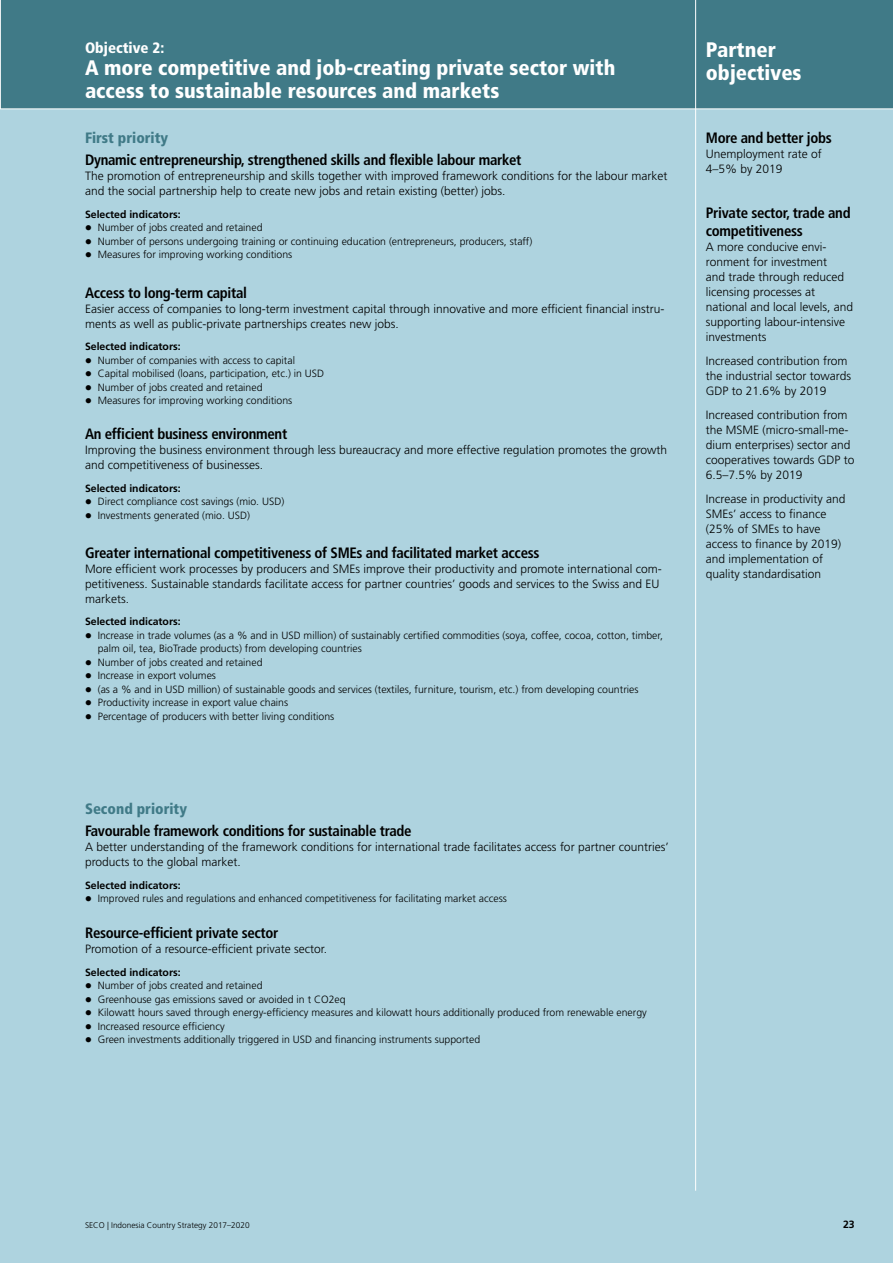
<style>
.page{position:relative;width:893px;height:1263px;background:#aed3df}
.page>*{position:absolute;margin:0;border:0;box-sizing:border-box;transform-origin:0 0}
.t1{font:900 condensed 21px/22.5px "Frutiger LT Std";color:#fff}
.t2{font:700 condensed 15px/18px "Frutiger LT Std";letter-spacing:-.02em;color:#000}
.t3{font:900 condensed 15px "Frutiger LT Std";color:#407a87}
.t4{font:900 condensed 15px "Frutiger LT Std";color:#fff}
.t5{font:300 12px/15px "Frutiger LT Std";color:#000}
.t6{font:300 10.5px/13.5px "Frutiger LT Std";color:#000}
.t7{font:700 10.5px "Frutiger LT Std";color:#000}
.t8{font:300 8.25px "Frutiger LT Std";color:#000}
</style>
<div class="page">
<div style="left:1px;top:0;width:892px;height:109px;background:#407a87"></div>
<svg style="left:0;top:0;width:1px;height:109px"></svg>
<hr style="left:695px;top:0;width:1px;height:1191px;background:#fff">
<p class="t4" style="left:85px;top:39px;width:81px">Objective 2:</p>
<h1 class="t1" style="left:85px;top:57px;width:532px">A more competitive and job-creating private sector with access to sustainable resources and markets</h1>
<p class="t3" style="left:85px;top:129px;width:85px">First priority</p>
<p class="t2" style="left:85px;top:151px;width:438px">Dynamic entrepreneurship, strengthened skills and flexible labour market</p>
<p class="t5" style="left:85px;top:169px;width:584px">The promotion of entrepreneurship and skills together with improved framework conditions for the labour market and the social partnership help to create new jobs and retain existing (better) jobs.</p>
<p class="t7" style="left:85px;top:208px;width:97px">Selected indicators:</p>
<p class="t6" style="left:98px;top:221px;width:436px">Number of jobs created and retained<br>Number of persons undergoing training or continuing education (entrepreneurs, producers, staff)<br>Measures for improving working conditions</p>
<p class="t2" style="left:85px;top:283px;width:164px">Access to long-term capital</p>
<p class="t5" style="left:85px;top:301px;width:581px">Easier access of companies to long-term investment capital through innovative and more efficient financial instru&shy;ments as well as public-private partnerships creates new jobs.</p>
<p class="t7" style="left:85px;top:340px;width:97px">Selected indicators:</p>
<p class="t6" style="left:98px;top:353px;width:228px">Number of companies with access to capital Capital mobilised (loans, participation, etc.) in USD Number of jobs created and retained<br>Measures for improving working conditions</p>
<p class="t2" style="left:85px;top:425px;width:204px">An efficient business environment</p>
<p class="t5" style="left:85px;top:443px;width:584px">Improving the business environment through less bureaucracy and more effective regulation promotes the growth and competitiveness of businesses.</p>
<p class="t7" style="left:85px;top:482px;width:97px">Selected indicators:</p>
<p class="t6" style="left:98px;top:495px;width:188px">Direct compliance cost savings (mio. USD)<br>Investments generated (mio. USD)</p>
<p class="t2" style="left:85px;top:544px;width:456px">Greater international competitiveness of SMEs and facilitated market access</p>
<p class="t5" style="left:85px;top:561px;width:578px">More efficient work processes by producers and SMEs improve their productivity and promote international com&shy;petitiveness. Sustainable standards facilitate access for partner countries’ goods and services to the Swiss and EU markets.</p>
<p class="t7" style="left:85px;top:616px;width:97px">Selected indicators:</p>
<p class="t6" style="left:98px;top:629px;width:567px">Increase in trade volumes (as a % and in USD million) of sustainably certified commodities (soya, coffee, cocoa, cotton, timber, palm oil, tea, BioTrade products) from developing countries<br>Number of jobs created and retained<br>Increase in export volumes<br>(as a % and in USD million) of sustainable goods and services (textiles, furniture, tourism, etc.) from developing countries Productivity increase in export value chains<br>Percentage of producers with better living conditions</p>
<p class="t3" style="left:85px;top:800px;width:104px">Second priority</p>
<p class="t2" style="left:85px;top:822px;width:328px">Favourable framework conditions for sustainable trade</p>
<p class="t5" style="left:85px;top:840px;width:585px">A better understanding of the framework conditions for international trade facilitates access for partner countries’ products to the global market.</p>
<p class="t7" style="left:85px;top:879px;width:97px">Selected indicators:</p>
<p class="t6" style="left:98px;top:892px;width:411px">Improved rules and regulations and enhanced competitiveness for facilitating market access</p>
<p class="t2" style="left:85px;top:924px;width:195px">Resource-efficient private sector</p>
<p class="t5" style="left:85px;top:942px;width:244px">Promotion of a resource-efficient private sector.</p>
<p class="t7" style="left:85px;top:966px;width:97px">Selected indicators:</p>
<p class="t6" style="left:98px;top:979px;width:551px">Number of jobs created and retained<br>Greenhouse gas emissions saved or avoided in t CO2eq<br>Kilowatt hours saved through energy-efficiency measures and kilowatt hours additionally produced from renewable energy Increased resource efficiency<br>Green investments additionally triggered in USD and financing instruments supported</p>
<h1 class="t1" style="left:706px;top:39px;width:97px">Partner objectives</h1>
<p class="t2" style="left:706px;top:129px;width:127px">More and better jobs</p>
<p class="t5" style="left:706px;top:147px;width:118px">Unemployment rate of<br>4–5% by 2019</p>
<p class="t2" style="left:706px;top:204px;width:146px">Private sector, trade and competitiveness</p>
<p class="t5" style="left:706px;top:240px;width:149px">A more conducive envi&shy;ronment for investment<br>and trade through reduced licensing processes at national and local levels, and supporting labour-intensive investments</p>
<p class="t5" style="left:706px;top:354px;width:147px">Increased contribution from the industrial sector towards<br>GDP to 21.6% by 2019</p>
<p class="t5" style="left:706px;top:408px;width:150px">Increased contribution from the MSME (micro-small-me&shy;dium enterprises) sector and cooperatives towards GDP to<br>6.5–7.5% by 2019</p>
<p class="t5" style="left:706px;top:492px;width:141px">Increase in productivity and<br>SMEs’ access to finance (25% of SMEs to have access to finance by 2019) and implementation of quality standardisation</p>
<p class="t8" style="left:85px;top:1221px;width:166px">SECO | Indonesia Country Strategy 2017–2020</p>
<p class="t7" style="left:843px;top:1218px;width:13px">23</p>
</div>
